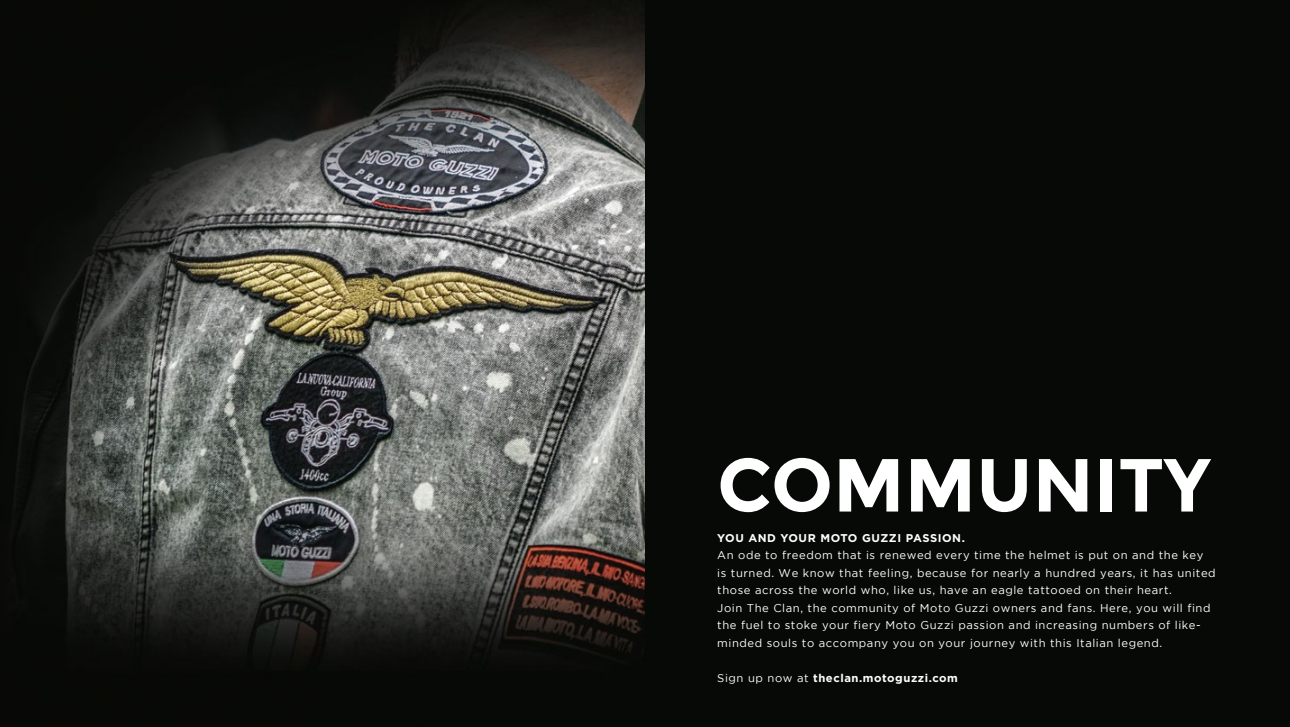
<style>
.page{position:relative;width:1290px;height:727px;background:#fff}
.page>*{position:absolute;margin:0;border:0;box-sizing:border-box;transform-origin:0 0}
.t1{font:700 75px "Montserrat";color:#fff}
.t2{font:11.25px/17.5px "Gotham";letter-spacing:.05em;color:#fff}
.t3{font:700 11.25px "Gotham";letter-spacing:.05em;color:#fff}
.s1{font-weight:400}
</style>
<div class="page">
<img style="left:0;top:0;width:645px;height:726px">
<div style="left:645px;top:0;width:645px;height:726px;background:#070906"></div>
<h1 class="t1" style="left:717px;top:440px;width:494px">COMMUNITY</h1>
<p class="t3" style="left:717px;top:530px;width:249px">YOU AND YOUR MOTO GUZZI PASSION.</p>
<p class="t2" style="left:717px;top:546px;width:500px">An ode to freedom that is renewed every time the helmet is put on and the key<br>is turned. We know that feeling, because for nearly a hundred years, it has united those across the world who, like us, have an eagle tattooed on their heart.<br>Join The Clan, the community of Moto Guzzi owners and fans. Here, you will find the fuel to stoke your fiery Moto Guzzi passion and increasing numbers of like&shy;minded souls to accompany you on your journey with this Italian legend.</p>
<p class="t3" style="left:717px;top:670px;width:242px"><span class="s1">Sign up now at</span> theclan.motoguzzi.com</p>
</div>
